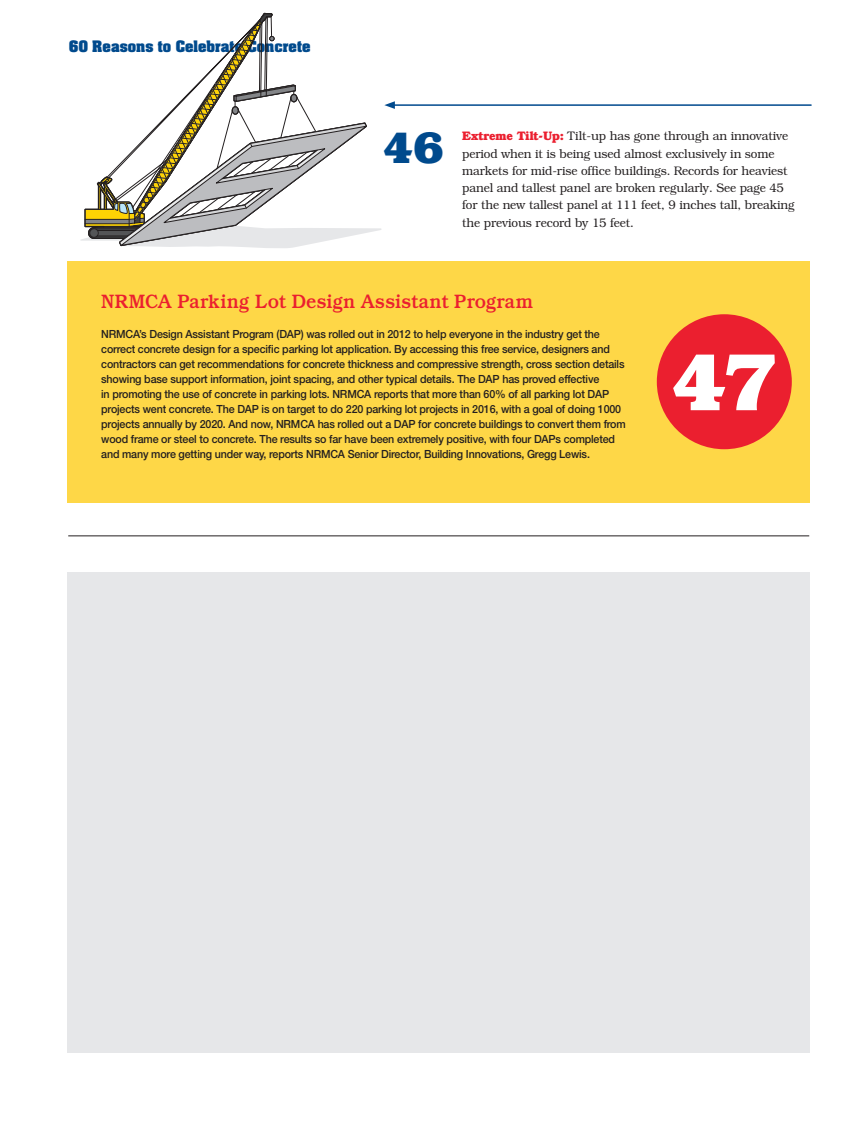
<style>
.page{position:relative;width:864px;height:1134px;background:#fff}
.page>*{position:absolute;margin:0;border:0;box-sizing:border-box;transform-origin:0 0}
.Sidebar_-_CC_head{font:700 82.5px "Bookman Std";color:#fff;scale:.95 1}
.Sidebar_-_CC_head-2{font:700 45px "Bookman Std";color:#004a8d;scale:.95 1}
.Sidebar_-_CC_head-3{font:500 19.5px "Bookman Std";color:#eb1f2f;scale:.95 1}
.t1{font:700 13.5px "Aachen Std";color:#004a8d}
.Body_-_CC_no_indent{font:300 12.3px/17.2px "Bookman Std";letter-spacing:-.01em;color:#231f20;scale:.95 1}
.Sidebar_-_CC_body{font:500 11.25px/15px "Helvetica Neue LT Std";letter-spacing:-.015em;color:#231f20;scale:.95 1}
.s1{font-weight:700;color:#eb1f2f}
</style>
<div class="page">
<hr style="left:68px;top:535px;width:741px;height:1px;background:#231f20">
<div style="left:68px;top:261px;width:742px;height:241px;background:#fed747"></div>
<div style="left:657px;top:314px;width:135px;height:135px;background:#eb1f2f;border-radius:50%"></div>
<hr style="left:393px;top:104px;width:418px;height:2px;background:#004a8d">
<svg style="left:81px;top:13px;width:314px;height:235px"></svg>
<div style="left:68px;top:572px;width:742px;height:481px;background:#e6e7e9"></div>
<p class="t1" style="left:69px;top:36px;width:243px">60 Reasons to Celebrate Concrete</p>
<p class="Sidebar_-_CC_head-2" style="left:383px;top:119px;width:66px">46</p>
<p class="Body_-_CC_no_indent" style="left:462px;top:128px;width:351px"><span class="s1">Extreme Tilt-Up:</span> Tilt-up has gone through an innovative period when it is being used almost exclusively in some markets for mid-rise office buildings. Records for heaviest panel and tallest panel are broken regularly. See page 45 for the new tallest panel at 111 feet, 9 inches tall, breaking the previous record by 15 feet.</p>
<p class="Sidebar_-_CC_head-3" style="left:101px;top:290px;width:456px">NRMCA Parking Lot Design Assistant Program</p>
<p class="Sidebar_-_CC_body" style="left:101px;top:327px;width:554px">NRMCA’s Design Assistant Program (DAP) was rolled out in 2012 to help everyone in the industry get the correct concrete design for a specific parking lot application. By accessing this free service, designers and contractors can get recommendations for concrete thickness and compressive strength, cross section details showing base support information, joint spacing, and other typical details. The DAP has proved effective<br>in promoting the use of concrete in parking lots. NRMCA reports that more than 60% of all parking lot DAP projects went concrete. The DAP is on target to do 220 parking lot projects in 2016, with a goal of doing 1000 projects annually by 2020. And now, NRMCA has rolled out a DAP for concrete buildings to convert them from wood frame or steel to concrete. The results so far have been extremely positive, with four DAPs completed and many more getting under way, reports NRMCA Senior Director, Building Innovations, Gregg Lewis.</p>
<p class="Sidebar_-_CC_head" style="left:671px;top:330px;width:114px">47</p>
</div>
